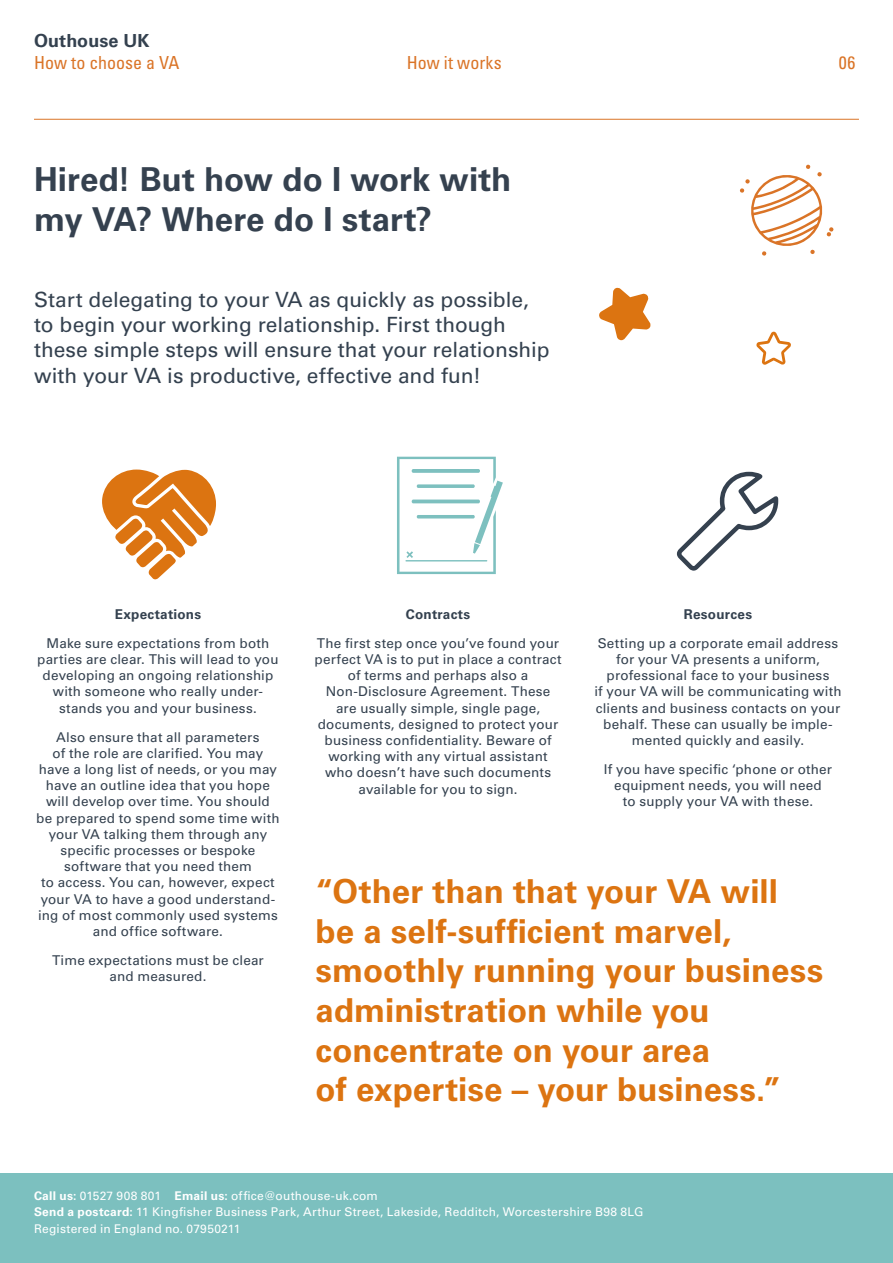
<style>
.page{position:relative;width:893px;height:1263px;background:#fff}
.page>*{position:absolute;margin:0;border:0;box-sizing:border-box;transform-origin:0 0}
.t1{font:700 33px/39.6px "Univers LT Std";color:#dc7411}
.t2{font:700 33px/39.6px "Univers LT Std";color:#35414f}
.t3{font:21px/25.2px "Univers LT Std";letter-spacing:-.005em;color:#34414f}
.t4{font:condensed 18px "Univers LT Std";letter-spacing:.005em;color:#da7427}
.t5{font:700 18px "Univers LT Std";letter-spacing:.005em;color:#34414f}
.t6{font:13.5px/16.2px "Univers LT Std";letter-spacing:.015em;color:#34414f;text-align:center}
.t7{font:700 13.5px "Univers LT Std";letter-spacing:.02em;color:#34414f}
.t8{font:12px/16.5px "Univers LT Std";letter-spacing:.015em;color:#fff}
.s1{font-weight:700}
</style>
<div class="page">
<div style="left:0;top:1174px;width:893px;height:89px;background:#7cc0bf"></div>
<svg style="left:676px;top:471px;width:103px;height:100px"></svg>
<svg style="left:102px;top:469px;width:114px;height:110px"></svg>
<svg style="left:397px;top:457px;width:106px;height:117px"></svg>
<svg style="left:740px;top:164px;width:94px;height:92px"></svg>
<svg style="left:599px;top:287px;width:52px;height:53px"></svg>
<svg style="left:756px;top:332px;width:35px;height:33px"></svg>
<hr style="left:34px;top:119px;width:825px;height:1px;background:#da7427">
<h3 class="t5" style="left:34px;top:30px;width:117px">Outhouse UK</h3>
<h3 class="t4" style="left:34px;top:51px;width:147px">How to choose a VA</h3>
<h3 class="t4" style="left:407px;top:51px;width:96px">How it works</h3>
<h3 class="t4" style="left:839px;top:51px;width:18px">06</h3>
<h1 class="t2" style="left:34px;top:160px;width:479px">Hired! But how do I work with my VA? Where do I start?</h1>
<h2 class="t3" style="left:34px;top:287px;width:517px">Start delegating to your VA as quickly as possible, to begin your working relationship. First though these simple steps will ensure that your relationship with your VA is productive, effective and fun!</h2>
<p class="t7" style="left:115px;top:606px;width:88px">Expectations</p>
<p class="t6" style="left:37px;top:635px;width:243px">Make sure expectations from both parties are clear. This will lead to you developing an ongoing relationship with someone who really under&shy;stands you and your business.</p>
<p class="t6" style="left:36px;top:729px;width:245px">Also ensure that all parameters<br>of the role are clarified. You may have a long list of needs, or you may have an outline idea that you hope will develop over time. You should<br>be prepared to spend some time with your VA talking them through any specific processes or bespoke software that you need them<br>to access. You can, however, expect your VA to have a good understand&shy;ing of most commonly used systems and office software.</p>
<p class="t6" style="left:52px;top:952px;width:213px">Time expectations must be clear and measured.</p>
<p class="t7" style="left:406px;top:606px;width:66px">Contracts</p>
<p class="t6" style="left:314px;top:635px;width:249px">The first step once you’ve found your perfect VA is to put in place a contract of terms and perhaps also a Non-Disclosure Agreement. These are usually simple, single page, documents, designed to protect your business confidentiality. Beware of working with any virtual assistant who doesn’t have such documents available for you to sign.</p>
<p class="t7" style="left:684px;top:606px;width:70px">Resources</p>
<p class="t6" style="left:594px;top:635px;width:249px">Setting up a corporate email address for your VA presents a uniform, professional face to your business<br>if your VA will be communicating with clients and business contacts on your behalf. These can usually be imple&shy;mented quickly and easily.</p>
<p class="t6" style="left:604px;top:761px;width:230px">If you have specific ‘phone or other equipment needs, you will need<br>to supply your VA with these.</p>
<h1 class="t1" style="left:316px;top:872px;width:509px">“Other than that your VA will be a self-sufficient marvel, smoothly running your business administration while you concentrate on your area<br>of expertise – your business.”</h1>
<p class="t8" style="left:34px;top:1187px;width:611px"><span class="s1">Call us:</span> 01527 908 801 <span class="s1">Email us:</span> office@outhouse-uk.com<br><span class="s1">Send a postcard:</span> 11 Kingfisher Business Park, Arthur Street, Lakeside, Redditch, Worcestershire B98 8LG<br>Registered in England no. 07950211</p>
</div>
